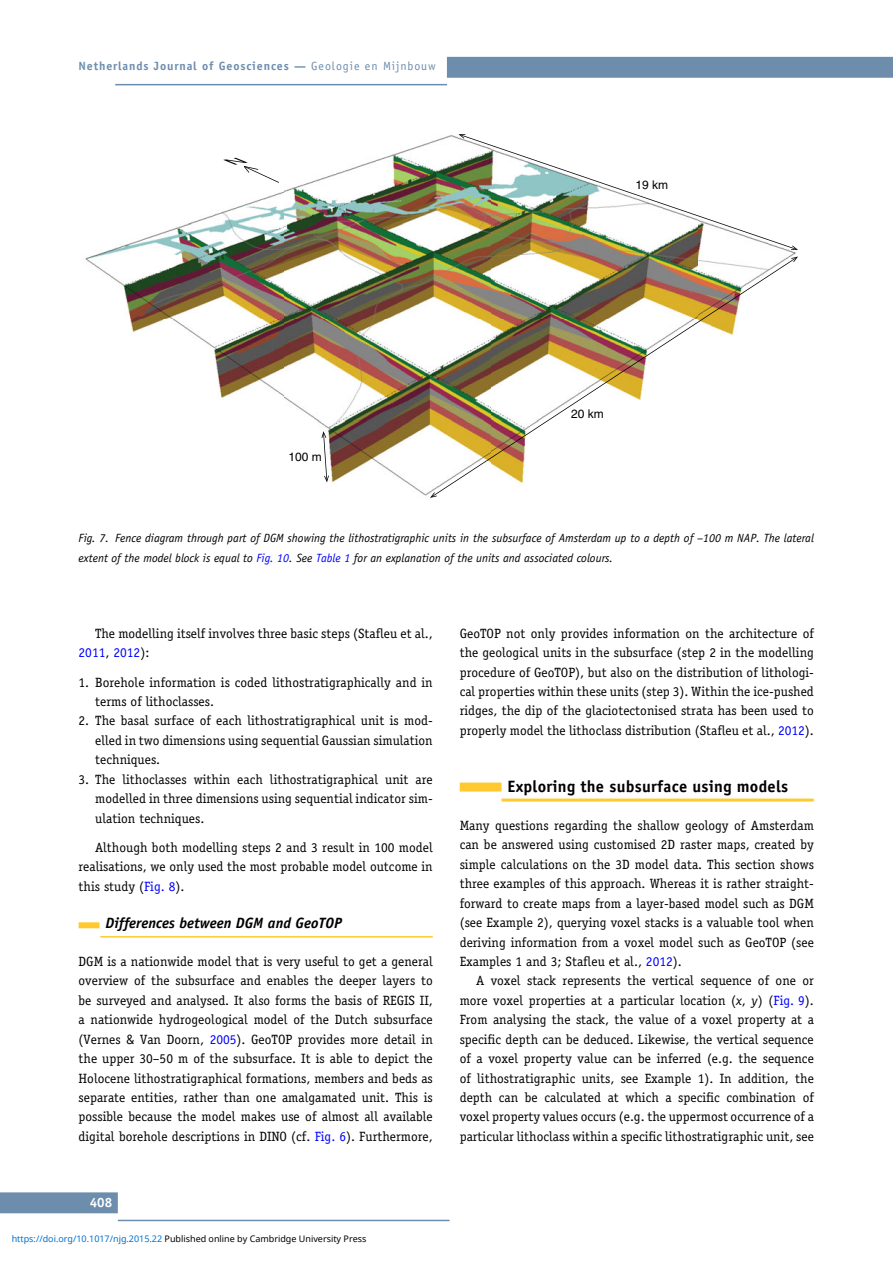
<style>
.page{position:relative;width:893px;height:1263px;background:#fff}
.page>*{position:absolute;margin:0;border:0;box-sizing:border-box;transform-origin:0 0}
.t1{font:700 16.5px "Officina Sans";letter-spacing:.015em;color:#000}
.t2{font:italic 700 15px "Officina Sans";color:#000}
.t3{font:13.5px/19.5px "Officina Serif";color:#000;text-align:justify}
.t4{font:700 13.5px "Officina Sans";color:#fff}
.t5{font:italic 12px/19.5px "Officina Sans";color:#000}
.t6{font:700 12px "Officina Sans";letter-spacing:.07em;color:#6d8dad}
.t7{font:12px "Helvetica";color:#010202}
.t8{font:9px "Noto Sans";color:#000}
.s1{font-weight:400}
.s2{color:#00f}
.s3{color:#0172cf}
.s4{font-style:italic}
</style>
<div class="page">
<div style="left:447px;top:57px;width:446px;height:21px;background:#6d8dad"></div>
<hr style="left:115px;top:84px;width:332px;height:1px;background:#6d8dad">
<img style="left:85px;top:135px;width:713px;height:361px">
<svg style="left:432px;top:257px;width:364px;height:239px"></svg>
<svg style="left:430px;top:492px;width:7px;height:6px"></svg>
<svg style="left:791px;top:257px;width:7px;height:5px"></svg>
<svg style="left:321px;top:431px;width:8px;height:51px"></svg>
<img style="left:458px;top:134px;width:340px;height:116px">
<div style="left:79px;top:922px;width:21px;height:6px;background:#ffc92f"></div>
<hr style="left:100px;top:936px;width:333px;height:1px;background:#ffc92f">
<div style="left:460px;top:782px;width:42px;height:9px;background:#ffc92f"></div>
<hr style="left:502px;top:798px;width:312px;height:3px;background:#ffc92f">
<div style="left:0;top:1192px;width:118px;height:21px;background:#6d8dad"></div>
<hr style="left:118px;top:1220px;width:332px;height:1px;background:#6d8dad">
<svg style="left:223px;top:158px;width:56px;height:25px"></svg>
<p class="t6" style="left:79px;top:62px;width:359px">Netherlands Journal of Geosciences — <span class="s1">Geologie en Mijnbouw</span></p>
<p class="t7" style="left:288px;top:452px;width:35px">100 m</p>
<p class="t7" style="left:636px;top:180px;width:34px">19 km</p>
<p class="t7" style="left:571px;top:409px;width:34px">20 km</p>
<p class="t5" style="left:79px;top:530px;width:737px">Fig. 7. Fence diagram through part of DGM showing the lithostratigraphic units in the subsurface of Amsterdam up to a depth of –100 m NAP. The lateral extent of the model block is equal to <span class="s2">Fig. 10</span>. See <span class="s2">Table 1</span> for an explanation of the units and associated colours.</p>
<p class="t3" style="left:79px;top:624px;width:356px;text-indent:16px">The modelling itself involves three basic steps (Stafleu et al.,<br><span class="s2">2011</span>, <span class="s2">2012</span>):</p>
<p class="t3" style="left:95px;top:673px;width:339px;text-indent:-17px">1. Borehole information is coded lithostratigraphically and in terms of lithoclasses.</p>
<p class="t3" style="left:95px;top:712px;width:339px;text-indent:-17px">2. The basal surface of each lithostratigraphical unit is mod&shy;elled in two dimensions using sequential Gaussian simulation techniques.</p>
<p class="t3" style="left:95px;top:770px;width:339px;text-indent:-17px">3. The lithoclasses within each lithostratigraphical unit are modelled in three dimensions using sequential indicator sim&shy;ulation techniques.</p>
<p class="t3" style="left:79px;top:839px;width:356px;text-indent:16px">Although both modelling steps 2 and 3 result in 100 model realisations, we only used the most probable model outcome in this study (<span class="s2">Fig. 8</span>).</p>
<p class="t2" style="left:105px;top:917px;width:238px">Differences between DGM and GeoTOP</p>
<p class="t3" style="left:79px;top:953px;width:356px">DGM is a nationwide model that is very useful to get a general overview of the subsurface and enables the deeper layers to be surveyed and analysed. It also forms the basis of REGIS II, a nationwide hydrogeological model of the Dutch subsurface (Vernes &amp; Van Doorn, <span class="s2">2005</span>). GeoTOP provides more detail in the upper 30–50 m of the subsurface. It is able to depict the Holocene lithostratigraphical formations, members and beds as separate entities, rather than one amalgamated unit. This is possible because the model makes use of almost all available digital borehole descriptions in DINO (cf. <span class="s2">Fig. 6</span>). Furthermore,</p>
<p class="t4" style="left:90px;top:1197px;width:24px">408</p>
<p class="t8" style="left:12px;top:1232px;width:356px"><span class="s3">https://doi.org/10.1017/njg.2015.22</span> Published online by Cambridge University Press</p>
<p class="t3" style="left:460px;top:624px;width:356px">GeoTOP not only provides information on the architecture of the geological units in the subsurface (step 2 in the modelling procedure of GeoTOP), but also on the distribution of lithologi&shy;cal properties within these units (step 3). Within the ice-pushed ridges, the dip of the glaciotectonised strata has been used to properly model the lithoclass distribution (Stafleu et al., <span class="s2">2012</span>).</p>
<p class="t1" style="left:507px;top:780px;width:282px">Exploring the subsurface using models</p>
<p class="t3" style="left:460px;top:817px;width:356px">Many questions regarding the shallow geology of Amsterdam can be answered using customised 2D raster maps, created by simple calculations on the 3D model data. This section shows three examples of this approach. Whereas it is rather straight&shy;forward to create maps from a layer-based model such as DGM (see Example 2), querying voxel stacks is a valuable tool when deriving information from a voxel model such as GeoTOP (see Examples 1 and 3; Stafleu et al., <span class="s2">2012</span>).</p>
<p class="t3" style="left:460px;top:972px;width:356px;text-indent:16px">A voxel stack represents the vertical sequence of one or more voxel properties at a particular location (<span class="s4">x</span>, <span class="s4">y</span>) (<span class="s2">Fig. 9</span>).<br>From analysing the stack, the value of a voxel property at a specific depth can be deduced. Likewise, the vertical sequence of a voxel property value can be inferred (e.g. the sequence of lithostratigraphic units, see Example 1). In addition, the depth can be calculated at which a specific combination of voxel property values occurs (e.g. the uppermost occurrence of a particular lithoclass within a specific lithostratigraphic unit, see</p>
</div>
